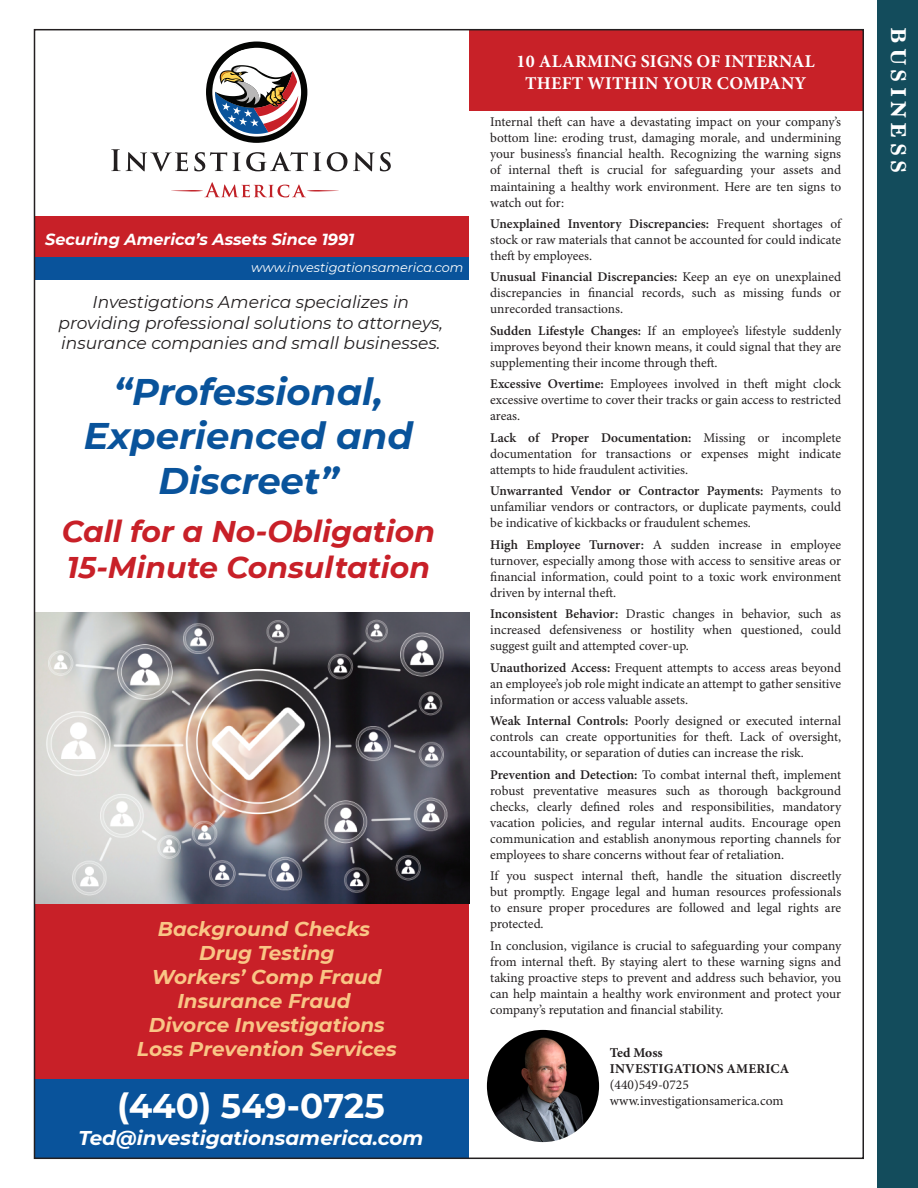
<style>
.page{position:relative;width:918px;height:1188px;background:#fff}
.page>*{position:absolute;margin:0;border:0;box-sizing:border-box;transform-origin:0 0}
.t1{font:italic 700 37.05px/44.4px "Montserrat";color:#09539b;text-align:center}
.t2{font:700 34.2px "Montserrat";color:#fff}
.t3{font:italic 700 30px/35.8px "Montserrat";color:#c82028}
.t4{font:700 22.5px "Marion";letter-spacing:.2em;color:#fff}
.t5{font:italic 700 19.95px/24px "Montserrat";color:#f9c686;text-align:center}
.t6{font:italic 700 19.95px "Montserrat";color:#fff}
.t7{font:700 18px/21.6px "Minion Pro";letter-spacing:.01em;color:#fff;text-align:center}
.t8{font:italic 17.1px/20.5px "Montserrat";color:#231f20;text-align:center}
.t9{font:italic 700 16.05px "Montserrat";color:#fff}
.t10{font:13.5px "Minion Pro";color:#231f20}
.t11{font:700 13.5px "Minion Pro";letter-spacing:.01em;color:#231f20}
.t12{font:13.35px/16px "Minion Pro";color:#231f20;text-align:justify}
.t13{font:italic 12.9px "Montserrat";color:#fff}
.s1{font-weight:600}
</style>
<div class="page">
<div style="left:467px;top:30px;width:397px;height:81px;background:#c82128"></div>
<div style="left:878px;top:0;width:40px;height:1188px;background:#134c5c"></div>
<div style="left:34px;top:30px;width:435px;height:1128px;background:#fff"></div>
<div style="left:34px;top:902px;width:435px;height:179px;background:#c82028"></div>
<div style="left:34px;top:1080px;width:435px;height:78px;background:#09539b"></div>
<svg style="left:111px;top:149px;width:77px;height:22px"></svg>
<svg style="left:194px;top:152px;width:33px;height:19px"></svg>
<svg style="left:233px;top:152px;width:88px;height:19px"></svg>
<svg style="left:327px;top:152px;width:20px;height:19px"></svg>
<svg style="left:353px;top:152px;width:38px;height:19px"></svg>
<svg style="left:171px;top:182px;width:168px;height:15px"></svg>
<svg style="left:206px;top:41px;width:101px;height:102px"></svg>
<div style="left:34px;top:216px;width:435px;height:41px;background:#c82028"></div>
<div style="left:34px;top:257px;width:435px;height:22px;background:#09539b"></div>
<img style="left:37px;top:613px;width:432px;height:290px">
<img style="left:487px;top:1030px;width:112px;height:112px;border-radius:56px">
<p class="t9" style="left:45px;top:228px;width:311px">Securing America’s Assets Since 1991</p>
<p class="t13" style="left:251px;top:258px;width:214px">www.investigationsamerica.com</p>
<p class="t8" style="left:58px;top:291px;width:386px">Investigations America specializes in providing professional solutions to attorneys, insurance companies and small businesses.</p>
<p class="t1" style="left:84px;top:368px;width:331px">“Professional,<br>Experienced and<br>Discreet”</p>
<p class="t3" style="left:62px;top:512px;width:375px">Call for a No-Obligation<br>15-Minute Consultation</p>
<p class="t5" style="left:137px;top:916px;width:261px">Background Checks<br>Drug Testing<br>Workers’ Comp Fraud<br>Insurance Fraud<br>Divorce Investigations<br>Loss Prevention Services</p>
<p class="t2" style="left:117px;top:1081px;width:269px">(440) 549-0725</p>
<p class="t6" style="left:79px;top:1123px;width:346px">Ted@investigationsamerica.com</p>
<p class="t7" style="left:517px;top:50px;width:300px">10 ALARMING SIGNS OF INTERNAL<br>THEFT WITHIN YOUR COMPANY</p>
<p class="t12" style="left:490px;top:115px;width:353px">Internal theft can have a devastating impact on your company’s bottom line: eroding trust, damaging morale, and undermining your business’s financial health. Recognizing the warning signs of internal theft is crucial for safeguarding your assets and maintaining a healthy work environment. Here are ten signs to watch out for:</p>
<p class="t12" style="left:490px;top:216px;width:353px"><span class="s1">Unexplained Inventory Discrepancies:</span> Frequent shortages of stock or raw materials that cannot be accounted for could indicate theft by employees.</p>
<p class="t12" style="left:490px;top:270px;width:353px"><span class="s1">Unusual Financial Discrepancies:</span> Keep an eye on unexplained discrepancies in financial records, such as missing funds or unrecorded transactions.</p>
<p class="t12" style="left:490px;top:323px;width:353px"><span class="s1">Sudden Lifestyle Changes:</span> If an employee’s lifestyle suddenly improves beyond their known means, it could signal that they are supplementing their income through theft.</p>
<p class="t12" style="left:490px;top:377px;width:353px"><span class="s1">Excessive Overtime:</span> Employees involved in theft might clock excessive overtime to cover their tracks or gain access to restricted areas.</p>
<p class="t12" style="left:490px;top:430px;width:353px"><span class="s1">Lack of Proper Documentation:</span> Missing or incomplete documentation for transactions or expenses might indicate attempts to hide fraudulent activities.</p>
<p class="t12" style="left:490px;top:483px;width:353px"><span class="s1">Unwarranted Vendor or Contractor Payments:</span> Payments to unfamiliar vendors or contractors, or duplicate payments, could be indicative of kickbacks or fraudulent schemes.</p>
<p class="t12" style="left:490px;top:537px;width:353px"><span class="s1">High Employee Turnover:</span> A sudden increase in employee turnover, especially among those with access to sensitive areas or financial information, could point to a toxic work environment driven by internal theft.</p>
<p class="t12" style="left:490px;top:606px;width:352px"><span class="s1">Inconsistent Behavior:</span> Drastic changes in behavior, such as increased defensiveness or hostility when questioned, could suggest guilt and attempted cover-up.</p>
<p class="t12" style="left:490px;top:660px;width:353px"><span class="s1">Unauthorized Access:</span> Frequent attempts to access areas beyond an employee’s job role might indicate an attempt to gather sensitive information or access valuable assets.</p>
<p class="t12" style="left:490px;top:713px;width:353px"><span class="s1">Weak Internal Controls:</span> Poorly designed or executed internal controls can create opportunities for theft. Lack of oversight, accountability, or separation of duties can increase the risk.</p>
<p class="t12" style="left:490px;top:767px;width:353px"><span class="s1">Prevention and Detection:</span> To combat internal theft, implement robust preventative measures such as thorough background checks, clearly defined roles and responsibilities, mandatory vacation policies, and regular internal audits. Encourage open communication and establish anonymous reporting channels for employees to share concerns without fear of retaliation.</p>
<p class="t12" style="left:490px;top:868px;width:353px">If you suspect internal theft, handle the situation discreetly but promptly. Engage legal and human resources professionals to ensure proper procedures are followed and legal rights are protected.</p>
<p class="t12" style="left:490px;top:938px;width:353px">In conclusion, vigilance is crucial to safeguarding your company from internal theft. By staying alert to these warning signs and taking proactive steps to prevent and address such behavior, you can help maintain a healthy work environment and protect your company’s reputation and financial stability.</p>
<p class="t11" style="left:610px;top:1043px;width:54px">Ted Moss</p>
<p class="t11" style="left:610px;top:1059px;width:181px">INVESTIGATIONS AMERICA</p>
<p class="t10" style="left:610px;top:1077px;width:80px">(440)549-0725</p>
<p class="t10" style="left:610px;top:1093px;width:175px">www.investigationsamerica.com</p>
<p class="t4" style="left:912px;top:27px;width:147px;rotate:90deg">BUSINESS</p>
</div>
